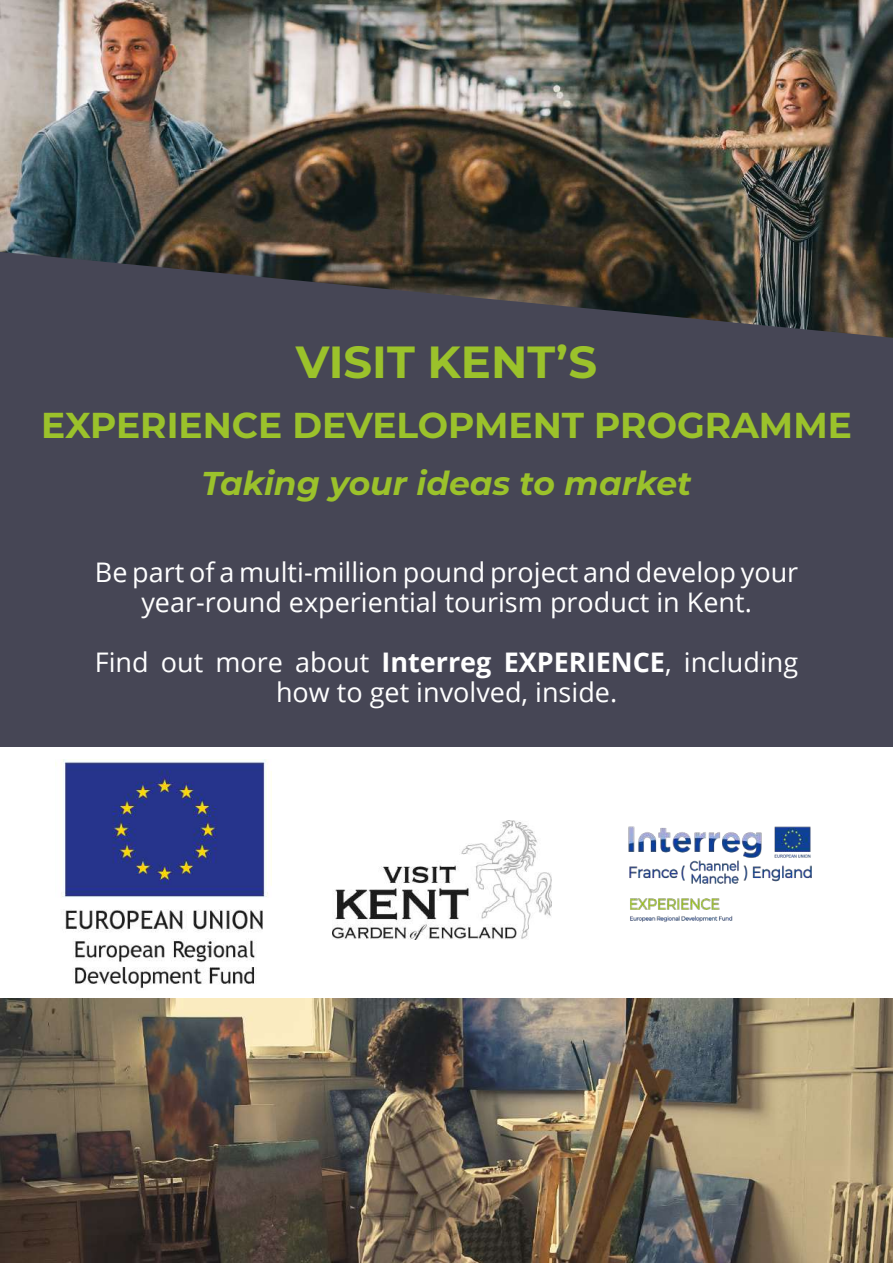
<style>
.page{position:relative;width:893px;height:1263px;background:#fff}
.page>*{position:absolute;margin:0;border:0;box-sizing:border-box;transform-origin:0 0}
.t1{font:700 45px "Montserrat";color:#9bc22b}
.t2{font:700 36px "Montserrat";color:#9bc22b}
.t3{font:italic 700 33px "Montserrat";color:#9bc22b}
.t4{font:27px/30px "Open Sans";color:#fff;text-align:center}
.s1{font-weight:700}
</style>
<div class="page">
<img style="left:0;top:0;width:893px;height:252px">
<svg style="left:0;top:252px;width:893px;height:495px;background:#444451"></svg>
<img style="left:55px;top:759px;width:213px;height:230px">
<img style="left:628px;top:826px;width:184px;height:96px">
<img style="left:332px;top:820px;width:219px;height:119px">
<img style="left:0;top:998px;width:893px;height:265px">
<h1 class="t1" style="left:296px;top:330px;width:303px">VISIT KENT’S</h1>
<h2 class="t2" style="left:41px;top:399px;width:812px">EXPERIENCE DEVELOPMENT PROGRAMME</h2>
<p class="t3" style="left:202px;top:459px;width:491px">Taking your ideas to market</p>
<p class="t4" style="left:95px;top:556px;width:705px">Be part of a multi-million pound project and develop your year-round experiential tourism product in Kent.</p>
<p class="t4" style="left:95px;top:646px;width:705px">Find out more about <span class="s1">Interreg EXPERIENCE</span>, including how to get involved, inside.</p>
</div>
